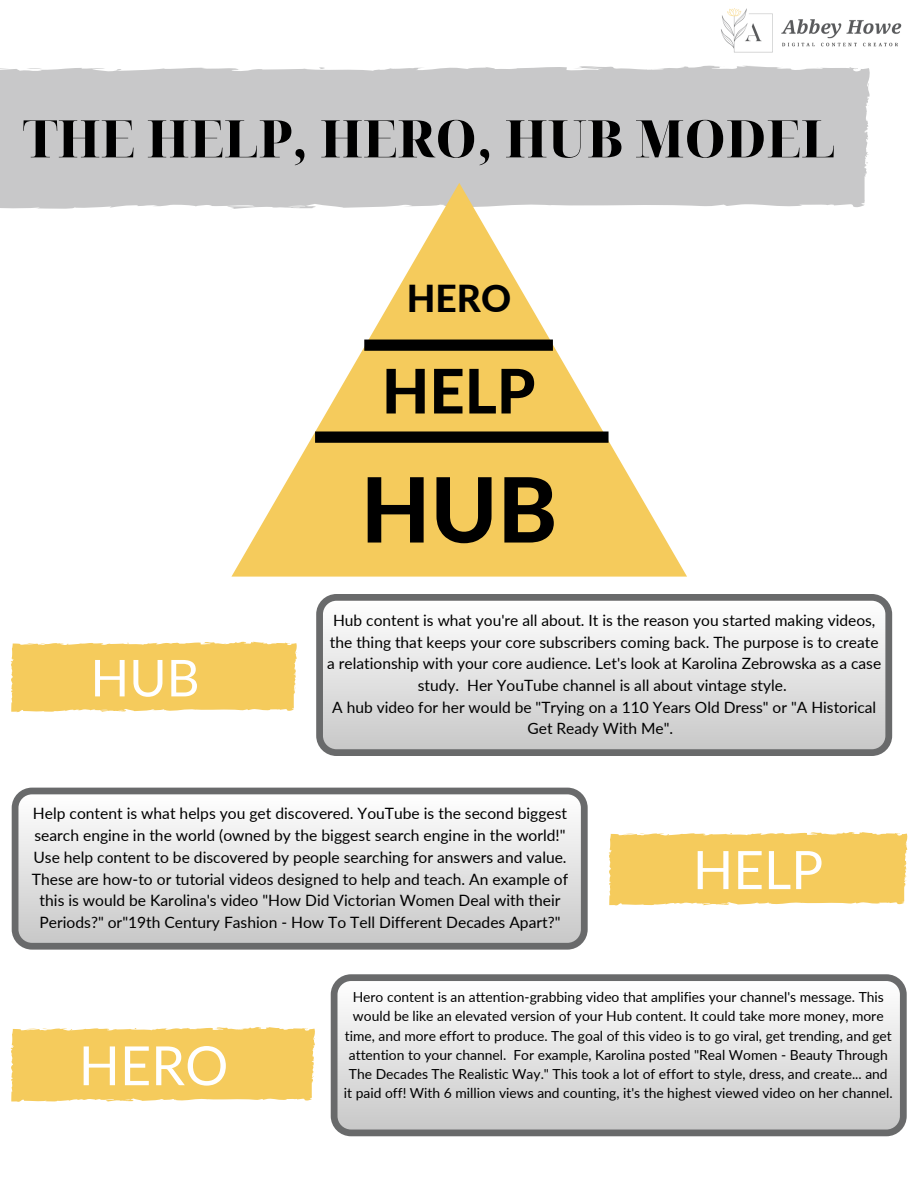
<style>
.page{position:relative;width:918px;height:1188px;background:#fff}
.page>*{position:absolute;margin:0;border:0;box-sizing:border-box;transform-origin:0 0}
.t1{font:800 90px "Lato";color:#000}
.t2{font:800 61.5px "Lato";color:#000}
.t3{font:54.15px "Lato";color:#fff}
.t4{font:53.1px "Lato";color:#fff}
.t5{font:800 51.75px "Noto Serif Display";color:#000}
.t6{font:50.85px "Lato";color:#fff}
.t7{font:800 37.2px "Lato";color:#000}
.t8{font:15.6px/21.6px "Lato";color:#000;text-align:center}
.t9{font:13.8px/19.2px "Lato";color:#000;text-align:center}
</style>
<div class="page">
<div style="left:0;top:65px;width:870px;height:144px;background:#c8c8c9"></div>
<svg style="left:609px;top:832px;width:299px;height:74px;background:#f5ce67"></svg>
<svg style="left:11px;top:641px;width:286px;height:71px;background:#f5ce67"></svg>
<svg style="left:11px;top:1027px;width:304px;height:75px;background:#f5ce66"></svg>
<svg style="left:231px;top:183px;width:456px;height:394px"></svg>
<svg style="left:315px;top:431px;width:294px;height:12px;background:#0e0c05"></svg>
<svg style="left:364px;top:340px;width:189px;height:11px;background:#050402"></svg>
<svg style="left:316px;top:594px;width:576px;height:162px;background:#6d6e6f"></svg>
<div style="left:323px;top:601px;width:562px;height:148px;background:linear-gradient(to bottom,#fff,#c9c9c9);border-radius:14px"></div>
<div style="left:12px;top:788px;width:576px;height:162px;background:#696a6b;border-radius:20px"></div>
<div style="left:18px;top:794px;width:563px;height:149px;background:linear-gradient(to bottom,#fff,#c8c8c8);border-radius:14px"></div>
<div style="left:331px;top:974px;width:576px;height:162px;background:#696a6b;border-radius:20px"></div>
<div style="left:338px;top:981px;width:562px;height:149px;background:linear-gradient(to bottom,#fff,#c8c8c8);border-radius:14px"></div>
<img style="left:721px;top:8px;width:181px;height:45px">
<h3 class="t5" style="left:23px;top:102px;width:814px">THE HELP, HERO, HUB MODEL</h3>
<h3 class="t7" style="left:407px;top:276px;width:106px">HERO</h3>
<h2 class="t2" style="left:382px;top:353px;width:155px">HELP</h2>
<h3 class="t6" style="left:90px;top:646px;width:111px">HUB</h3>
<h1 class="t1" style="left:361px;top:454px;width:198px">HUB</h1>
<p class="t8" style="left:327px;top:609px;width:555px">Hub content is what you're all about. It is the reason you started making videos, the thing that keeps your core subscribers coming back. The purpose is to create a relationship with your core audience. Let's look at Karolina Zebrowska as a case study. Her YouTube channel is all about vintage style.<br>A hub video for her would be "Trying on a 110 Years Old Dress" or "A Historical Get Ready With Me".</p>
<p class="t8" style="left:32px;top:803px;width:538px">Help content is what helps you get discovered. YouTube is the second biggest search engine in the world (owned by the biggest search engine in the world!" Use help content to be discovered by people searching for answers and value.<br>These are how-to or tutorial videos designed to help and teach. An example of this is would be Karolina's video "How Did Victorian Women Deal with their Periods?" or"19th Century Fashion - How To Tell Different Decades Apart?"</p>
<h3 class="t4" style="left:693px;top:837px;width:132px">HELP</h3>
<h3 class="t3" style="left:79px;top:1032px;width:151px">HERO</h3>
<p class="t9" style="left:344px;top:987px;width:550px">Hero content is an attention-grabbing video that amplifies your channel's message. This would be like an elevated version of your Hub content. It could take more money, more time, and more effort to produce. The goal of this video is to go viral, get trending, and get attention to your channel. For example, Karolina posted "Real Women - Beauty Through The Decades The Realistic Way." This took a lot of effort to style, dress, and create... and it paid off! With 6 million views and counting, it's the highest viewed video on her channel.</p>
</div>
